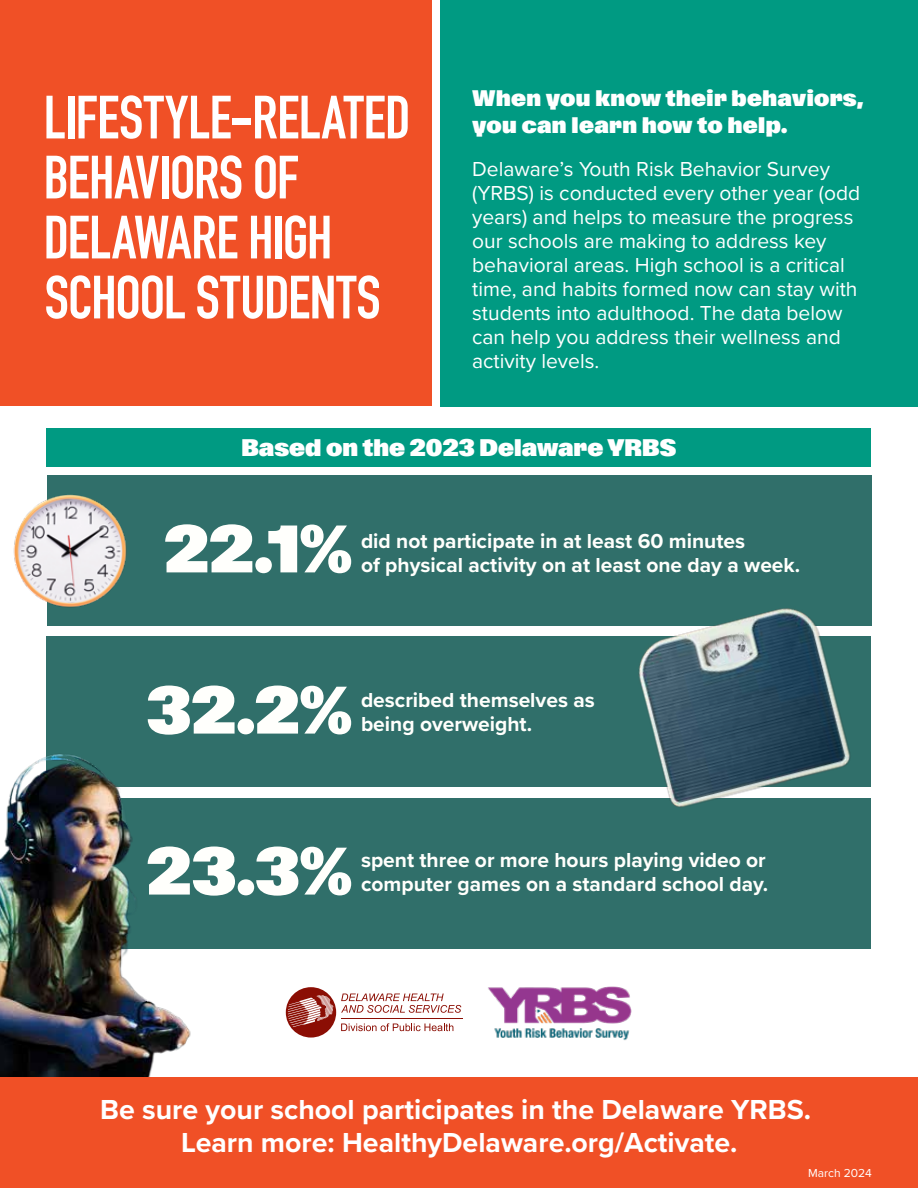
<style>
.page{position:relative;width:918px;height:1188px;background:#fff}
.page>*{position:absolute;margin:0;border:0;box-sizing:border-box;transform-origin:0 0}
.t1{font:66.9px "ABC Gravity Variable Unlicensed Trial";color:#fffffc}
.t2{font:700 60px/60px "DIN Condensed";letter-spacing:-.01em;color:#fff}
.t3{font:700 28.5px/33px "Proxima Nova";color:#fff;text-align:center}
.t4{font:24px "ABC Gravity Variable Unlicensed Trial";color:#fff}
.t5{font:22.5px/27px "ABC Gravity Variable Unlicensed Trial";letter-spacing:.015em;color:#fff}
.t6{font:21px/24px "Proxima Nova";color:#fff}
.t7{font:700 21px/24px "Proxima Nova";color:#fffffc}
.t8{font:12px "Proxima Nova";color:#fff}
</style>
<div class="page">
<div style="left:46px;top:636px;width:825px;height:151px;background:#306f6a"></div>
<div style="left:46px;top:798px;width:826px;height:151px;background:#306f6a"></div>
<div style="left:47px;top:475px;width:825px;height:151px;background:#306f6a"></div>
<div style="left:0;top:0;width:431px;height:406px;background:#f05026"></div>
<div style="left:440px;top:0;width:478px;height:406px;background:#009a82"></div>
<hr style="left:341px;top:1018px;width:122px;height:1px;background:#8b0e04">
<svg style="left:286px;top:987px;width:175px;height:51px"></svg>
<img style="left:488px;top:986px;width:144px;height:55px">
<img style="left:0;top:754px;width:191px;height:323px">
<div style="left:46px;top:429px;width:824px;height:38px;background:#009a82"></div>
<div style="left:0;top:1077px;width:918px;height:111px;background:#f05026"></div>
<img style="left:639px;top:608px;width:233px;height:256px">
<img style="left:13px;top:494px;width:114px;height:114px">
<h2 class="t2" style="left:44px;top:87px;width:368px">LIFESTYLE-RELATED<br>BEHAVIORS OF<br>DELAWARE HIGH<br>SCHOOL STUDENTS</h2>
<p class="t5" style="left:472px;top:85px;width:393px">When you know their behaviors, you can learn how to help.</p>
<p class="t6" style="left:472px;top:156px;width:390px">Delaware’s Youth Risk Behavior Survey (YRBS) is conducted every other year (odd years) and helps to measure the progress our schools are making to address key behavioral areas. High school is a critical time, and habits formed now can stay with students into adulthood. The data below can help you address their wellness and activity levels.</p>
<p class="t4" style="left:241px;top:434px;width:436px">Based on the 2023 Delaware YRBS</p>
<h1 class="t1" style="left:164px;top:511px;width:189px">22.1%</h1>
<p class="t7" style="left:361px;top:529px;width:441px">did not participate in at least 60 minutes<br>of physical activity on at least one day a week.</p>
<h1 class="t1" style="left:147px;top:672px;width:207px">32.2%</h1>
<p class="t7" style="left:361px;top:688px;width:235px">described themselves as being overweight.</p>
<h1 class="t1" style="left:147px;top:833px;width:206px">23.3%</h1>
<p class="t7" style="left:361px;top:848px;width:406px">spent three or more hours playing video or</p>
<p class="t7" style="left:361px;top:872px;width:409px">computer games on a standard school day.</p>
<h3 class="t3" style="left:100px;top:1092px;width:712px">Be sure your school participates in the Delaware YRBS.<br>Learn more: HealthyDelaware.org/Activate.</h3>
<p class="t8" style="left:808px;top:1164px;width:65px">March 2024</p>
</div>
